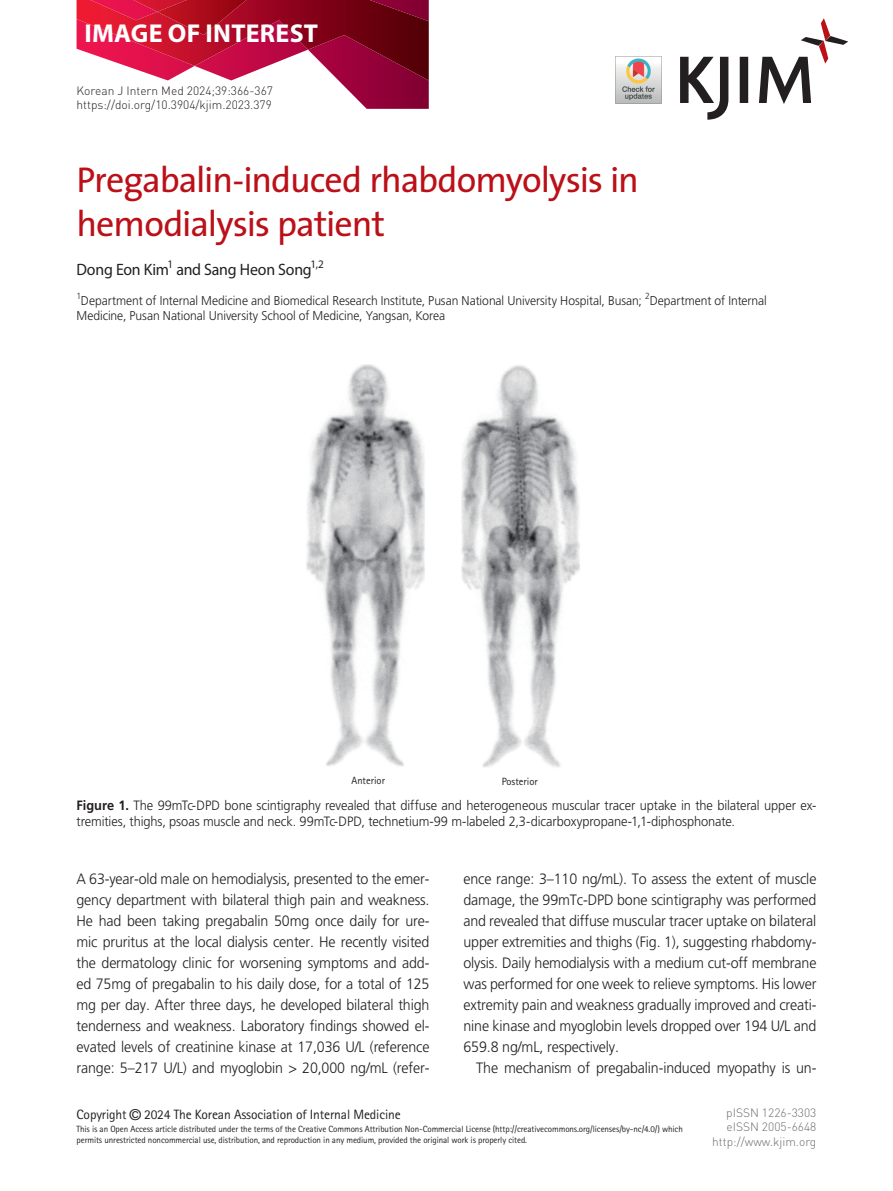
<style>
.page{position:relative;width:893px;height:1191px;background:#fff}
.page>*{position:absolute;margin:0;border:0;box-sizing:border-box;transform-origin:0 0}
.t1{font:36px/43.2px "The Sans";letter-spacing:-.03em;color:#bb1018}
.t2{font:700 25.95px "Myriad Pro";letter-spacing:.01em;color:#fff}
.t3{font:16.5px "Myriad Pro";letter-spacing:-.01em;color:#231f20;scale:.96 1}
.t4{font:300 15px/21px "Frutiger LT Std";letter-spacing:-.01em;color:#231f20;text-align:justify;scale:.95 1}
.t5{font:300 13.5px/16.2px "Frutiger LT Std";letter-spacing:-.005em;color:#231f20;scale:.95 1}
.t6{font:13.5px "Rotis Sans Serif Std";letter-spacing:-.01em;color:#231f20}
.t7{font:300 12.75px/15.3px "Frutiger LT Std";letter-spacing:-.005em;color:#231f20;scale:.95 1}
.t8{font:300 12px/14.4px "DIN Pro";color:#231f20}
.t9{font:300 12px/14.4px "DIN Pro";color:#6c6d70;text-align:right}
.t10{font:10.5px "Rotis Sans Serif Std";color:#231f20}
.t11{font:9px/10.8px "Rotis Sans Serif Std";letter-spacing:-.01em;color:#231f20}
.s1{font-weight:700}
.s2{font-family:"Helvetica";font-size:15px}
</style>
<div class="page">
<svg style="left:167px;top:80px;width:262px;height:29px"></svg>
<img style="left:77px;top:0;width:352px;height:80px">
<img style="left:157px;top:0;width:132px;height:35px">
<svg style="left:680px;top:18px;width:168px;height:102px"></svg>
<img style="left:306px;top:364px;width:274px;height:404px">
<img style="left:615px;top:56px;width:47px;height:47px">
<h2 class="t2" style="left:84px;top:17px;width:235px">IMAGE OF INTEREST</h2>
<p class="t8" style="left:77px;top:83px;width:198px">Korean J Intern Med 2024;39:366-367 https://doi.org/10.3904/kjim.2023.379</p>
<p class="t1" style="left:77px;top:158px;width:564px">Pregabalin-induced rhabdomyolysis in hemodialysis patient</p>
<p class="t3" style="left:77px;top:260px;width:259px">Dong Eon Kim<sup>1</sup> and Sang Heon Song<sup>1,2</sup></p>
<p class="t7" style="left:77px;top:293px;width:728px"><sup>1</sup>Department of Internal Medicine and Biomedical Research Institute, Pusan National University Hospital, Busan; <sup>2</sup>Department of Internal<br>Medicine, Pusan National University School of Medicine, Yangsan, Korea</p>
<p class="t10" style="left:351px;top:774px;width:35px">Anterior</p>
<p class="t10" style="left:502px;top:775px;width:37px">Posterior</p>
<p class="t5" style="left:77px;top:797px;width:780px"><span class="s1">Figure 1.</span> The 99mTc-DPD bone scintigraphy revealed that diffuse and heterogeneous muscular tracer uptake in the bilateral upper ex&shy;tremities, thighs, psoas muscle and neck. 99mTc-DPD, technetium-99 m-labeled 2,3-dicarboxypropane-1,1-diphosphonate.</p>
<p class="t4" style="left:77px;top:868px;width:373px">A 63-year-old male on hemodialysis, presented to the emer&shy;gency department with bilateral thigh pain and weakness.<br>He had been taking pregabalin 50mg once daily for ure&shy;mic pruritus at the local dialysis center. He recently visited the dermatology clinic for worsening symptoms and add&shy;ed 75mg of pregabalin to his daily dose, for a total of 125 mg per day. After three days, he developed bilateral thigh tenderness and weakness. Laboratory findings showed el&shy;evated levels of creatinine kinase at 17,036 U/L (reference range: 5–217 U/L) and myoglobin &gt; 20,000 ng/mL (refer-</p>
<p class="t4" style="left:463px;top:868px;width:373px">ence range: 3–110 ng/mL). To assess the extent of muscle</p>
<p class="t4" style="left:463px;top:889px;width:373px">damage, the 99mTc-DPD bone scintigraphy was performed</p>
<p class="t4" style="left:463px;top:910px;width:373px">and revealed that diffuse muscular tracer uptake on bilateral</p>
<p class="t4" style="left:463px;top:931px;width:373px">upper extremities and thighs (Fig. 1), suggesting rhabdomy-</p>
<p class="t4" style="left:463px;top:952px;width:373px">olysis. Daily hemodialysis with a medium cut-off membrane</p>
<p class="t4" style="left:463px;top:973px;width:373px">was performed for one week to relieve symptoms. His lower</p>
<p class="t4" style="left:463px;top:994px;width:373px">extremity pain and weakness gradually improved and creati-</p>
<p class="t4" style="left:463px;top:1015px;width:373px">nine kinase and myoglobin levels dropped over 194 U/L and</p>
<p class="t4" style="left:463px;top:1036px;width:165px">659.8 ng/mL, respectively.</p>
<p class="t4" style="left:476px;top:1057px;width:360px">The mechanism of pregabalin-induced myopathy is un-</p>
<p class="t6" style="left:77px;top:1106px;width:326px">Copyright <span class="s2">©</span> 2024 The Korean Association of Internal Medicine</p>
<p class="t11" style="left:77px;top:1123px;width:608px">This is an Open Access article distributed under the terms of the Creative Commons Attribution Non-Commercial License (http://creativecommons.org/licenses/by-nc/4.0/) which permits unrestricted noncommercial use, distribution, and reproduction in any medium, provided the original work is properly cited.</p>
<p class="t9" style="left:712px;top:1105px;width:106px">pISSN 1226-3303 eISSN 2005-6648 http://www.kjim.org</p>
</div>
